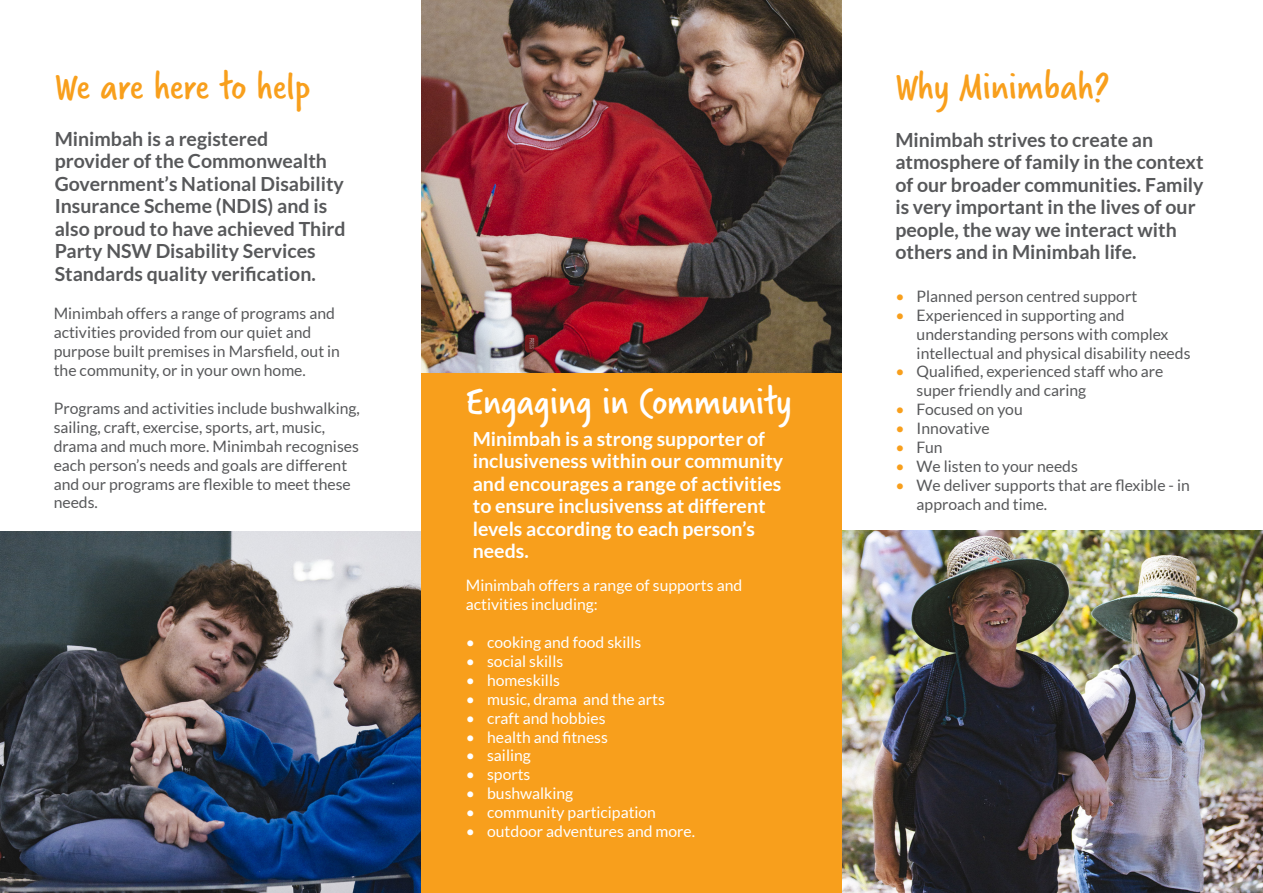
<style>
.page{position:relative;width:1263px;height:893px;background:#fff}
.page>*{position:absolute;margin:0;border:0;box-sizing:border-box;transform-origin:0 0}
.Display{font:42px "Verveine";color:#f89f1c}
.Display-2{font:42px "Verveine";color:#fff}
.t1{font:700 19.5px/22.5px "Lato";color:#57585a}
.t2{font:700 19.5px/22.5px "Lato";color:#fff}
.Body_Copy{font:15.75px/18.9px "Lato";color:#57585a}
.Body_Copy-2{font:15.75px/18.9px "Lato";color:#fff}
.s1{color:#f89f1c}
</style>
<div class="page">
<img style="left:421px;top:0;width:421px;height:373px">
<img style="left:0;top:531px;width:421px;height:362px">
<img style="left:842px;top:531px;width:421px;height:362px">
<div style="left:421px;top:373px;width:421px;height:520px;background:#f89f1c"></div>
<p class="Display" style="left:55px;top:57px;width:257px">We are here to help</p>
<p class="t1" style="left:55px;top:127px;width:292px">Minimbah is a registered provider of the Commonwealth<br>Government’s National Disability<br>Insurance Scheme (NDIS) and is also proud to have achieved Third<br>Party NSW Disability Services<br>Standards quality verification.</p>
<p class="Body_Copy" style="left:54px;top:304px;width:288px">Minimbah offers a range of programs and activities provided from our quiet and purpose built premises in Marsfield, out in the community, or in your own home.</p>
<p class="Body_Copy" style="left:54px;top:399px;width:308px">Programs and activities include bushwalking, sailing, craft, exercise, sports, art, music, drama and much more. Minimbah recognises each person’s needs and goals are different and our programs are flexible to meet these needs.</p>
<p class="Display-2" style="left:466px;top:372px;width:328px">Engaging in Community</p>
<p class="t2" style="left:473px;top:427px;width:312px">Minimbah is a strong supporter of inclusiveness within our community and encourages a range of activities to ensure inclusivenss at different levels according to each person’s needs.</p>
<p class="Body_Copy-2" style="left:466px;top:576px;width:278px">Minimbah offers a range of supports and activities including:</p>
<p class="Body_Copy-2" style="left:466px;top:633px;width:177px">• cooking and food skills</p>
<p class="Body_Copy-2" style="left:466px;top:652px;width:99px">• social skills</p>
<p class="Body_Copy-2" style="left:466px;top:671px;width:95px">• homeskills</p>
<p class="Body_Copy-2" style="left:466px;top:689px;width:200px">• music, drama and the arts</p>
<p class="Body_Copy-2" style="left:466px;top:708px;width:141px">• craft and hobbies</p>
<p class="Body_Copy-2" style="left:466px;top:727px;width:144px">• health and fitness</p>
<p class="Body_Copy-2" style="left:466px;top:746px;width:66px">• sailing</p>
<p class="Body_Copy-2" style="left:466px;top:765px;width:66px">• sports</p>
<p class="Body_Copy-2" style="left:466px;top:784px;width:109px">• bushwalking</p>
<p class="Body_Copy-2" style="left:466px;top:803px;width:192px">• community participation</p>
<p class="Body_Copy-2" style="left:466px;top:822px;width:231px">• outdoor adventures and more.</p>
<p class="Display" style="left:895px;top:57px;width:216px">Why Minimbah?</p>
<p class="t1" style="left:895px;top:128px;width:310px">Minimbah strives to create an atmosphere of family in the context of our broader communities. Family is very important in the lives of our people, the way we interact with others and in Minimbah life.</p>
<p class="Body_Copy" style="left:895px;top:287px;width:243px"><span class="s1">•</span> Planned person centred support</p>
<p class="Body_Copy" style="left:917px;top:305px;width:275px;text-indent:-21px"><span class="s1">•</span> Experienced in supporting and understanding persons with complex intellectual and physical disability needs</p>
<p class="Body_Copy" style="left:917px;top:362px;width:248px;text-indent:-21px"><span class="s1">•</span> Qualified, experienced staff who are super friendly and caring</p>
<p class="Body_Copy" style="left:895px;top:400px;width:129px"><span class="s1">•</span> Focused on you</p>
<p class="Body_Copy" style="left:895px;top:419px;width:96px"><span class="s1">•</span> Innovative</p>
<p class="Body_Copy" style="left:895px;top:438px;width:49px"><span class="s1">•</span> Fun</p>
<p class="Body_Copy" style="left:895px;top:457px;width:184px"><span class="s1">•</span> We listen to your needs</p>
<p class="Body_Copy" style="left:917px;top:476px;width:275px;text-indent:-21px"><span class="s1">•</span> We deliver supports that are flexible - in approach and time.</p>
</div>
